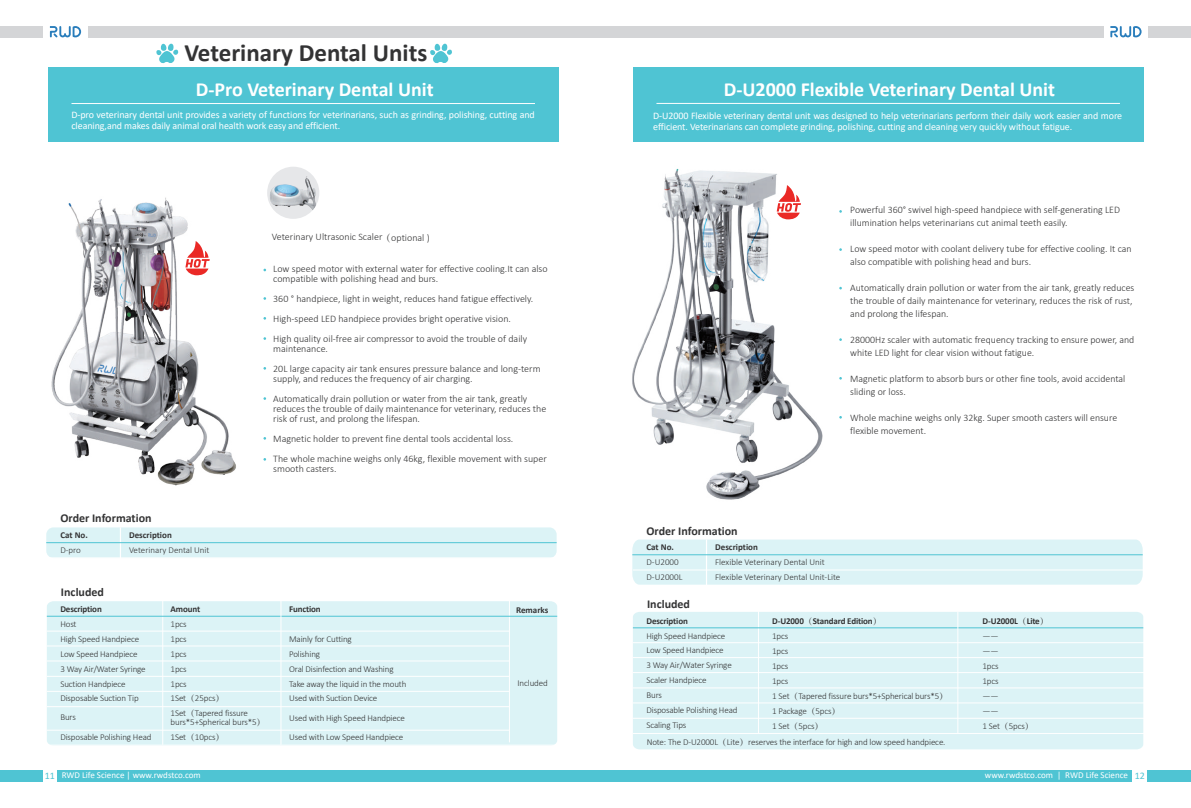
<style>
.page{position:relative;width:1191px;height:808px;background:#fff}
.page>*{position:absolute;margin:0;border:0;box-sizing:border-box;transform-origin:0 0}
.t1{font:700 25px "Calibri";color:#333334}
.t2{font:700 20px "Calibri";color:#fff}
.t3{font:700 12px "Calibri";color:#333334}
.t4{font:300 10px/13px "Calibri";color:#333334}
.t5{font:10px/11px "Calibri";letter-spacing:-.01em;color:#fff}
.t6{font:300 9px/14.9px "Calibri";letter-spacing:-.015em;color:#333334}
.t7{font:700 9px "Calibri";letter-spacing:-.015em;color:#333334}
.t8{font:9px "Calibri";color:#fff}
.s1{font-family:"Adobe Song Std"}
.s2{font-weight:700}
.s3{font-size:10px;color:#4fc4d3}
</style>
<div class="page">
<img style="left:632px;top:141px;width:232px;height:359px">
<div style="left:0;top:770px;width:42px;height:11px;background:#4fc4d3"></div>
<div style="left:58px;top:770px;width:537px;height:11px;background:#4fc4d3"></div>
<svg style="left:50px;top:26px;width:31px;height:11px"></svg>
<svg style="left:1110px;top:26px;width:31px;height:11px"></svg>
<div style="left:88px;top:26px;width:1015px;height:11px;background:#d4d5d7"></div>
<div style="left:0;top:26px;width:43px;height:11px;background:#d4d5d7"></div>
<div style="left:1148px;top:26px;width:43px;height:11px;background:#d4d5d7"></div>
<div style="left:594px;top:770px;width:538px;height:11px;background:#4fc4d3"></div>
<div style="left:1147px;top:770px;width:44px;height:11px;background:#4fc4d3"></div>
<img style="left:51px;top:197px;width:185px;height:289px">
<div style="left:48px;top:67px;width:510px;height:74px;background:#4fc4d3"></div>
<hr style="left:71px;top:103px;width:464px;height:1px;background:#fff">
<svg style="left:156px;top:43px;width:22px;height:20px"></svg>
<svg style="left:430px;top:43px;width:22px;height:20px"></svg>
<div style="left:46px;top:527px;width:510px;height:31px;background:#dcf3f6;border-radius:7px"></div>
<hr style="left:47px;top:557px;width:513px;height:1px;background:#fff">
<hr style="left:120px;top:527px;width:1px;height:46px;background:#fff">
<hr style="left:46px;top:542px;width:510px;height:1px;background:#4fc4d3">
<div style="left:47px;top:601px;width:510px;height:144px;background:#dcf3f6"></div>
<hr style="left:162px;top:598px;width:1px;height:147px;background:#fff">
<hr style="left:47px;top:631px;width:462px;height:1px;background:#fff">
<hr style="left:47px;top:645px;width:462px;height:1px;background:#fff">
<hr style="left:47px;top:660px;width:462px;height:1px;background:#fff">
<hr style="left:47px;top:676px;width:462px;height:1px;background:#fff">
<hr style="left:47px;top:691px;width:462px;height:1px;background:#fff">
<hr style="left:47px;top:706px;width:462px;height:1px;background:#fff">
<hr style="left:47px;top:730px;width:462px;height:1px;background:#fff">
<hr style="left:509px;top:600px;width:1px;height:142px;background:#fff">
<hr style="left:47px;top:616px;width:510px;height:1px;background:#4fc4d3">
<hr style="left:280px;top:600px;width:1px;height:145px;background:#fff">
<div style="left:267px;top:167px;width:52px;height:52px;background:#e6e7e9;border-radius:50%"></div>
<img style="left:269px;top:169px;width:50px;height:50px">
<svg style="left:185px;top:241px;width:25px;height:34px"></svg>
<div style="left:633px;top:67px;width:510px;height:74px;background:#4fc4d3"></div>
<hr style="left:656px;top:103px;width:464px;height:1px;background:#fff">
<div style="left:633px;top:612px;width:510px;height:137px;background:#dcf3f6"></div>
<hr style="left:758px;top:609px;width:1px;height:125px;background:#fff">
<hr style="left:633px;top:642px;width:511px;height:1px;background:#fff">
<hr style="left:633px;top:657px;width:511px;height:1px;background:#fff">
<hr style="left:633px;top:672px;width:511px;height:1px;background:#fff">
<hr style="left:633px;top:687px;width:511px;height:1px;background:#fff">
<hr style="left:633px;top:702px;width:511px;height:1px;background:#fff">
<hr style="left:633px;top:718px;width:511px;height:1px;background:#fff">
<hr style="left:633px;top:733px;width:511px;height:1px;background:#fff">
<hr style="left:633px;top:627px;width:510px;height:1px;background:#4fc4d3">
<svg style="left:632px;top:539px;width:510px;height:46px;background:#dcf3f6"></svg>
<hr style="left:633px;top:569px;width:513px;height:1px;background:#fff">
<hr style="left:706px;top:539px;width:1px;height:47px;background:#fff">
<hr style="left:632px;top:554px;width:510px;height:1px;background:#4fc4d3">
<hr style="left:957px;top:612px;width:1px;height:122px;background:#fff">
<svg style="left:776px;top:185px;width:25px;height:34px"></svg>
<h1 class="t1" style="left:184px;top:35px;width:244px">Veterinary Dental Units</h1>
<h2 class="t2" style="left:196px;top:75px;width:239px">D-Pro Veterinary Dental Unit</h2>
<p class="t5" style="left:71px;top:109px;width:465px">D-pro veterinary dental unit provides a variety of functions for veterinarians, such as grinding, polishing, cutting and cleaning,and makes daily animal oral health work easy and efficient.</p>
<p class="t4" style="left:272px;top:231px;width:159px">Veterinary Ultrasonic Scaler<span class="s1">（</span>optional )</p>
<p class="t4" style="left:273px;top:263px;width:276px;line-height:10px">Low speed motor with external water for effective cooling.It can also compatible with polishing head and burs.</p>
<p class="t4" style="left:273px;top:288px;width:262px;line-height:20px">360 ° handpiece, light in weight, reduces hand fatigue effectively.<br>High-speed LED handpiece provides bright operative vision.<br>High quality oil-free air compressor to avoid the trouble of daily</p>
<p class="t4" style="left:273px;top:338px;width:269px;line-height:20px">maintenance.<br>20L large capacity air tank ensures pressure balance and long-term</p>
<p class="t4" style="left:273px;top:368px;width:255px;line-height:20px">supply, and reduces the frequency of air charging.<br>Automatically drain pollution or water from the air tank, greatly</p>
<p class="t4" style="left:273px;top:403px;width:275px;line-height:10px">reduces the trouble of daily maintenance for veterinary, reduces the risk of rust, and prolong the lifespan.</p>
<p class="t4" style="left:273px;top:428px;width:275px;line-height:20px">Magnetic holder to prevent fine dental tools accidental loss.<br>The whole machine weighs only 46kg, flexible movement with super</p>
<p class="t4" style="left:273px;top:462px;width:65px">smooth casters.</p>
<p class="t3" style="left:60px;top:510px;width:93px">Order Information</p>
<p class="t7" style="left:60px;top:529px;width:29px">Cat No.</p>
<p class="t6" style="left:60px;top:542px;width:22px">D-pro</p>
<p class="t7" style="left:129px;top:529px;width:44px">Description</p>
<p class="t6" style="left:129px;top:542px;width:82px">Veterinary Dental Unit</p>
<p class="t3" style="left:61px;top:584px;width:44px">Included</p>
<p class="t7" style="left:60px;top:603px;width:43px">Description</p>
<p class="t6" style="left:60px;top:616px;width:87px">Host<br>High Speed Handpiece<br>Low Speed Handpiece<br>3 Way Air/Water Syringe<br>Suction Handpiece<br>Disposable Suction Tip</p>
<p class="t6" style="left:60px;top:710px;width:17px">Burs</p>
<p class="t6" style="left:60px;top:730px;width:92px">Disposable Polishing Head</p>
<p class="t7" style="left:171px;top:603px;width:31px">Amount</p>
<p class="t6" style="left:171px;top:616px;width:79px">1pcs<br>1pcs<br>1pcs<br>1pcs<br>1pcs<br>1Set<span class="s1">（</span>25pcs<span class="s1">）<br></span>1Set<span class="s1">（</span>Tapered fissure</p>
<p class="t6" style="left:171px;top:715px;width:96px">burs*5+Spherical burs*5<span class="s1">）<br></span>1Set<span class="s1">（</span>10pcs<span class="s1">）</span></p>
<p class="t7" style="left:289px;top:603px;width:33px">Function</p>
<p class="t6" style="left:289px;top:631px;width:119px">Mainly for Cutting<br>Polishing<br>Oral Disinfection and Washing<br>Take away the liquid in the mouth<br>Used with Suction Device</p>
<p class="t6" style="left:289px;top:709px;width:117px;line-height:19px">Used with High Speed Handpiece<br>Used with Low Speed Handpiece</p>
<p class="t7" style="left:516px;top:603px;width:34px">Remarks</p>
<p class="t6" style="left:517px;top:675px;width:32px">Included</p>
<h2 class="t2" style="left:724px;top:75px;width:333px">D-U2000 Flexible Veterinary Dental Unit</h2>
<p class="t5" style="left:653px;top:110px;width:470px">D-U2000 Flexible veterinary dental unit was designed to help veterinarians perform their daily work easier and more efficient. Veterinarians can complete grinding, polishing, cutting and cleaning very quickly without fatigue.</p>
<p class="t4" style="left:850px;top:203px;width:271px">Powerful 360° swivel high-speed handpiece with self-generating LED illumination helps veterinarians cut animal teeth easily.</p>
<p class="t4" style="left:850px;top:242px;width:283px">Low speed motor with coolant delivery tube for effective cooling. It can also compatible with polishing head and burs.</p>
<p class="t4" style="left:850px;top:281px;width:286px">Automatically drain pollution or water from the air tank, greatly reduces the trouble of daily maintenance for veterinary, reduces the risk of rust, and prolong the lifespan.</p>
<p class="t4" style="left:850px;top:333px;width:286px">28000Hz scaler with automatic frequency tracking to ensure power, and white LED light for clear vision without fatigue.</p>
<p class="t4" style="left:850px;top:372px;width:277px">Magnetic platform to absorb burs or other fine tools, avoid accidental sliding or loss.</p>
<p class="t4" style="left:850px;top:411px;width:268px">Whole machine weighs only 32kg. Super smooth casters will ensure flexible movement.</p>
<p class="t3" style="left:646px;top:522px;width:93px">Order Information</p>
<p class="t7" style="left:646px;top:541px;width:29px">Cat No.</p>
<p class="t6" style="left:646px;top:555px;width:37px">D-U2000<br>D-U2000L</p>
<p class="t7" style="left:715px;top:541px;width:44px">Description</p>
<p class="t6" style="left:715px;top:555px;width:127px">Flexible Veterinary Dental Unit<br>Flexible Veterinary Dental Unit-Lite</p>
<p class="t3" style="left:647px;top:595px;width:44px">Included</p>
<p class="t7" style="left:646px;top:614px;width:43px">Description</p>
<p class="t6" style="left:646px;top:628px;width:92px">High Speed Handpiece<br>Low Speed Handpiece<br>3 Way Air/Water Syringe<br>Scaler Handpiece<br>Burs<br>Disposable Polishing Head<br>Scaling Tips</p>
<p class="t6" style="left:772px;top:614px;width:177px"><span class="s2">D-U2000</span><span class="s1">（</span><span class="s2">Standard Edition</span><span class="s1">）<br></span>1pcs<br>1pcs<br>1pcs<br>1pcs<br>1 Set<span class="s1">（</span>Tapered fissure burs*5+Spherical burs*5<span class="s1">）<br></span>1 Package<span class="s1">（</span>5pcs<span class="s1">）<br></span>1 Set<span class="s1">（</span>5pcs<span class="s1">）</span></p>
<p class="t6" style="left:647px;top:734px;width:300px">Note: The D-U2000L<span class="s1">（</span>Lite<span class="s1">）</span>reserves the interface for high and low speed handpiece.</p>
<p class="t6" style="left:982px;top:614px;width:68px"><span class="s2">D-U2000L</span><span class="s1">（</span><span class="s2">Lite</span><span class="s1">）</span>——<br>——<br>1pcs<br>1pcs<br>——<br>——<br>1 Set<span class="s1">（</span>5pcs<span class="s1">）</span></p>
<p class="t8" style="left:45px;top:769px;width:157px"><span class="s3">11</span> RWD Life Science | www.rwdstco.com</p>
<p class="t8" style="left:985px;top:769px;width:161px">www.rwdstco.com | RWD Life Science <span class="s3">12</span></p>
</div>
